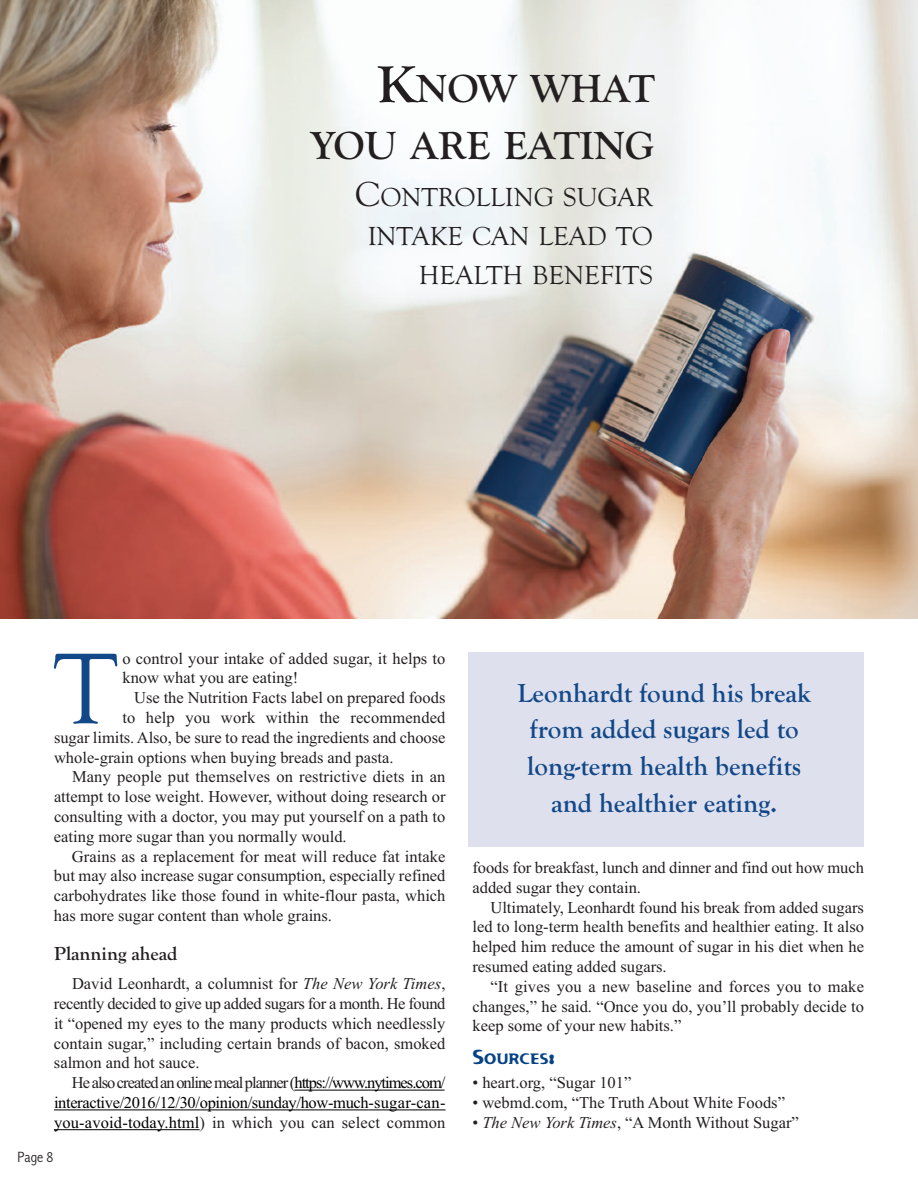
<style>
.page{position:relative;width:918px;height:1188px;background:#fff}
.page>*{position:absolute;margin:0;border:0;box-sizing:border-box;transform-origin:0 0}
.t1{font:104.1px "Goudy Old Style T";color:#124888}
.t2{font:700 40.5px/57px "Goudy Old Style T";color:#231f20;text-align:right}
.t3{font:700 27px/36.6px "Goudy Old Style T";color:#124888;text-align:center}
.t4{font:27px/39px "Goudy Old Style T";color:#231f20;text-align:right}
.t5{font:700 19.5px "Goudy Old Style T";color:#231f20}
.t6{font:16.5px/19.8px "Times New Roman";color:#231f20;text-align:justify}
.t7{font:16.5px/19.8px "Times New Roman";letter-spacing:.01em;color:#000;text-align:justify}
.t8{font:300 condensed 15px "Abadi";color:#231f20}
.t9{font:14.7px "Flexure";color:#054286}
.s1{font-size:54px}
.s2{font-size:36px}
.s3{font-style:italic}
.s4{color:#231f20}
.s5{font-size:19.5px}
</style>
<div class="page">
<hr style="left:294px;top:1090px;width:151px;height:1px;background:#000">
<hr style="left:54px;top:1110px;width:314px;height:1px;background:#000">
<hr style="left:368px;top:1110px;width:78px;height:1px;background:#000">
<hr style="left:54px;top:1129px;width:146px;height:1px;background:#000">
<img style="left:0;top:0;width:918px;height:618px">
<div style="left:469px;top:652px;width:395px;height:195px;background:#dee0ed"></div>
<h2 class="t2" style="left:311px;top:61px;width:345px"><span class="s1">K</span>NOW WHAT<br>YOU ARE EATING</h2>
<h3 class="t4" style="left:355px;top:178px;width:300px"><span class="s2">C</span>ONTROLLING SUGAR<br>INTAKE CAN LEAD TO<br>HEALTH BENEFITS</h3>
<h1 class="t1" style="left:54px;top:632px;width:65px">T</h1>
<p class="t6" style="left:122px;top:648px;width:325px">o control your intake of added sugar, it helps to know what you are eating!</p>
<p class="t6" style="left:134px;top:688px;width:313px">Use the Nutrition Facts label on prepared foods</p>
<p class="t6" style="left:122px;top:707px;width:325px">to help you work within the recommended</p>
<p class="t6" style="left:54px;top:727px;width:393px">sugar limits. Also, be sure to read the ingredients and choose</p>
<p class="t6" style="left:54px;top:747px;width:341px">whole-grain options when buying breads and pasta.</p>
<p class="t6" style="left:72px;top:767px;width:375px">Many people put themselves on restrictive diets in an</p>
<p class="t6" style="left:54px;top:787px;width:393px">attempt to lose weight. However, without doing research or</p>
<p class="t6" style="left:54px;top:806px;width:393px">consulting with a doctor, you may put yourself on a path to</p>
<p class="t6" style="left:54px;top:826px;width:294px">eating more sugar than you normally would.</p>
<p class="t6" style="left:72px;top:846px;width:375px">Grains as a replacement for meat will reduce fat intake</p>
<p class="t6" style="left:54px;top:866px;width:393px">but may also increase sugar consumption, especially refined</p>
<p class="t6" style="left:54px;top:886px;width:393px">carbohydrates like those found in white-flour pasta, which</p>
<p class="t6" style="left:54px;top:905px;width:280px">has more sugar content than whole grains.</p>
<p class="t5" style="left:54px;top:943px;width:125px">Planning ahead</p>
<p class="t6" style="left:54px;top:974px;width:393px;text-indent:18px">David Leonhardt, a columnist for <span class="s3">The New York Times</span>, recently decided to give up added sugars for a month. He found it “opened my eyes to the many products which needlessly contain sugar,” including certain brands of bacon, smoked salmon and hot sauce.</p>
<p class="t7" style="left:54px;top:1072px;width:393px;text-indent:18px"><span class="s4">He also created an online meal planner (</span>https://www.nytimes.com/ interactive/2016/12/30/opinion/sunday/how-much-sugar-can&shy;you-avoid-today.html<span class="s4">) in which you can select common</span></p>
<p class="t8" style="left:18px;top:1148px;width:37px">Page 8</p>
<h3 class="t3" style="left:517px;top:675px;width:295px">Leonhardt found his break from added sugars led to long-term health benefits and healthier eating.</h3>
<p class="t6" style="left:473px;top:857px;width:393px">foods for breakfast, lunch and dinner and find out how much added sugar they contain.</p>
<p class="t6" style="left:473px;top:897px;width:393px;text-indent:18px">Ultimately, Leonhardt found his break from added sugars led to long-term health benefits and healthier eating. It also helped him reduce the amount of sugar in his diet when he resumed eating added sugars.</p>
<p class="t6" style="left:473px;top:976px;width:393px;text-indent:18px">“It gives you a new baseline and forces you to make changes,” he said. “Once you do, you’ll probably decide to keep some of your new habits.”</p>
<p class="t9" style="left:473px;top:1050px;width:84px"><span class="s5">S</span>OURCES<span class="s5">:</span></p>
<p class="t6" style="left:473px;top:1073px;width:160px">• heart.org, “Sugar 101”</p>
<p class="t6" style="left:473px;top:1092px;width:314px">• webmd.com, “The Truth About White Foods”</p>
<p class="t6" style="left:473px;top:1112px;width:328px">• <span class="s3">The New York Times</span>, “A Month Without Sugar”</p>
</div>
